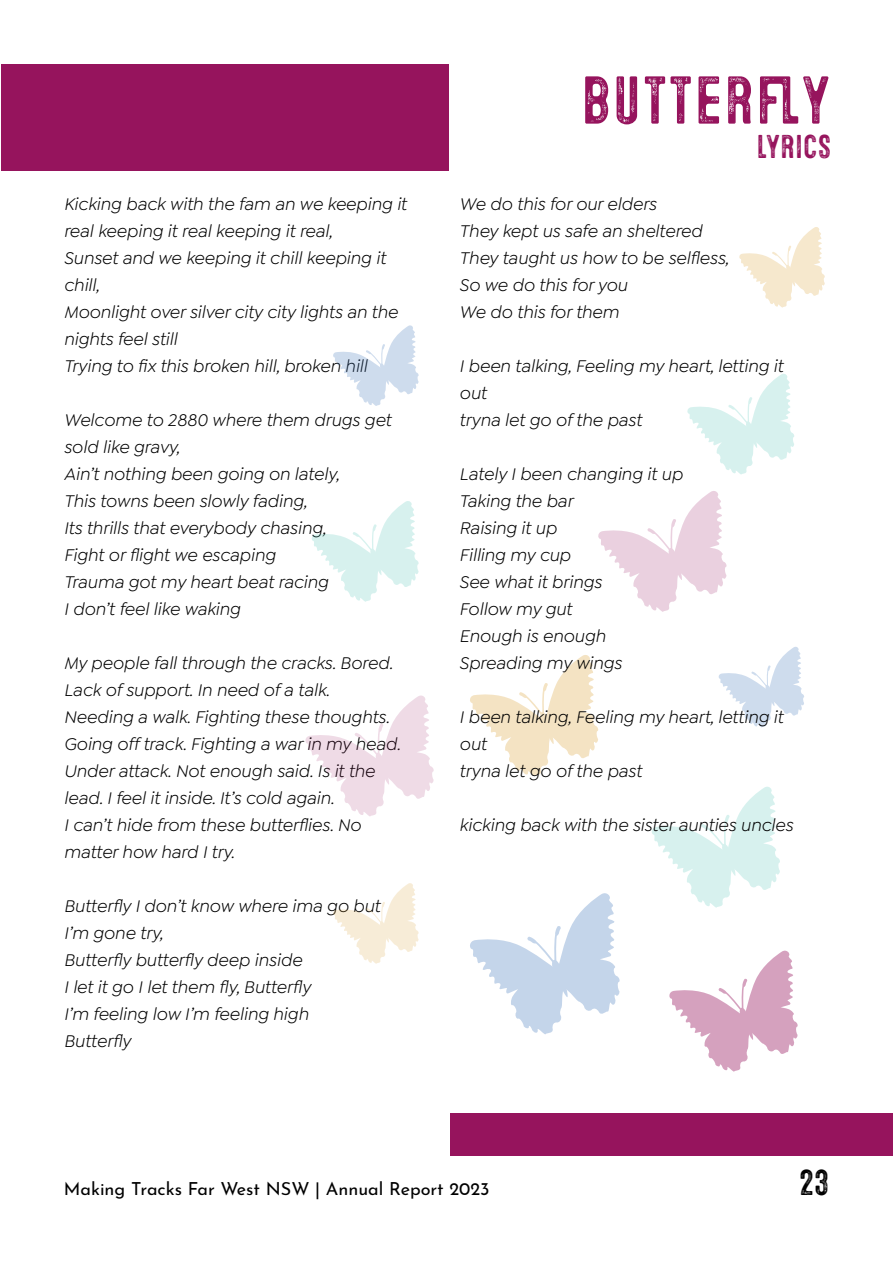
<style>
.page{position:relative;width:893px;height:1263px;background:#fff}
.page>*{position:absolute;margin:0;border:0;box-sizing:border-box;transform-origin:0 0}
.t1{font:67.5px "Microbrew Soft Four";color:#96145d}
.t2{font:36px "Microbrew Soft Four";color:#000}
.t3{font:33px "Microbrew Soft Four";letter-spacing:-.02em;color:#96145d}
.t4{font:italic 18px/27px "Goldplay";color:#000}
.t5{font:18px "Josefin Sans";color:#000}
</style>
<div class="page">
<svg style="left:718px;top:647px;width:86px;height:81px"></svg>
<svg style="left:598px;top:491px;width:129px;height:121px"></svg>
<svg style="left:687px;top:373px;width:107px;height:102px"></svg>
<svg style="left:739px;top:227px;width:86px;height:81px"></svg>
<div style="left:1px;top:64px;width:448px;height:107px;background:#96145d"></div>
<div style="left:450px;top:1113px;width:443px;height:43px;background:#96145d"></div>
<svg style="left:669px;top:950px;width:129px;height:122px"></svg>
<svg style="left:652px;top:786px;width:128px;height:122px"></svg>
<svg style="left:470px;top:655px;width:129px;height:121px"></svg>
<svg style="left:470px;top:893px;width:150px;height:142px"></svg>
<svg style="left:333px;top:325px;width:86px;height:81px"></svg>
<svg style="left:305px;top:695px;width:129px;height:121px"></svg>
<svg style="left:312px;top:501px;width:107px;height:101px"></svg>
<svg style="left:333px;top:883px;width:86px;height:81px"></svg>
<p class="t4" style="left:64px;top:190px;width:344px">Kicking back with the fam an we keeping it real keeping it real keeping it real,<br>Sunset and we keeping it chill keeping it chill,<br>Moonlight over silver city city lights an the nights feel still<br>Trying to fix this broken hill, broken hill</p>
<p class="t4" style="left:64px;top:406px;width:329px">Welcome to 2880 where them drugs get sold like gravy,<br>Ain’t nothing been going on lately,<br>This towns been slowly fading,<br>Its thrills that everybody chasing,<br>Fight or flight we escaping<br>Trauma got my heart beat racing<br>I don’t feel like waking</p>
<p class="t4" style="left:64px;top:649px;width:338px">My people fall through the cracks. Bored.<br>Lack of support. In need of a talk.<br>Needing a walk. Fighting these thoughts.<br>Going off track. Fighting a war in my head.<br>Under attack. Not enough said. Is it the lead. I feel it inside. It’s cold again.<br>I can’t hide from these butterflies. No matter how hard I try.</p>
<p class="t4" style="left:64px;top:892px;width:318px">Butterfly I don’t know where ima go but<br>I’m gone try,<br>Butterfly butterfly deep inside<br>I let it go I let them fly, Butterfly<br>I’m feeling low I’m feeling high<br>Butterfly</p>
<h1 class="t1" style="left:580px;top:62px;width:253px">BUTTERFLY</h1>
<h3 class="t3" style="left:756px;top:128px;width:77px">LYRICS</h3>
<p class="t4" style="left:459px;top:190px;width:271px">We do this for our elders<br>They kept us safe an sheltered<br>They taught us how to be selfless,<br>So we do this for you<br>We do this for them</p>
<p class="t4" style="left:459px;top:352px;width:325px">I been talking, Feeling my heart, letting it out<br>tryna let go of the past</p>
<p class="t4" style="left:459px;top:460px;width:225px">Lately I been changing it up<br>Taking the bar<br>Raising it up<br>Filling my cup<br>See what it brings<br>Follow my gut<br>Enough is enough<br>Spreading my wings</p>
<p class="t4" style="left:459px;top:703px;width:325px">I been talking, Feeling my heart, letting it out<br>tryna let go of the past</p>
<p class="t4" style="left:459px;top:811px;width:335px">kicking back with the sister aunties uncles</p>
<p class="t5" style="left:64px;top:1173px;width:427px">Making Tracks Far West NSW | Annual Report 2023</p>
<h2 class="t2" style="left:799px;top:1162px;width:31px">23</h2>
</div>
